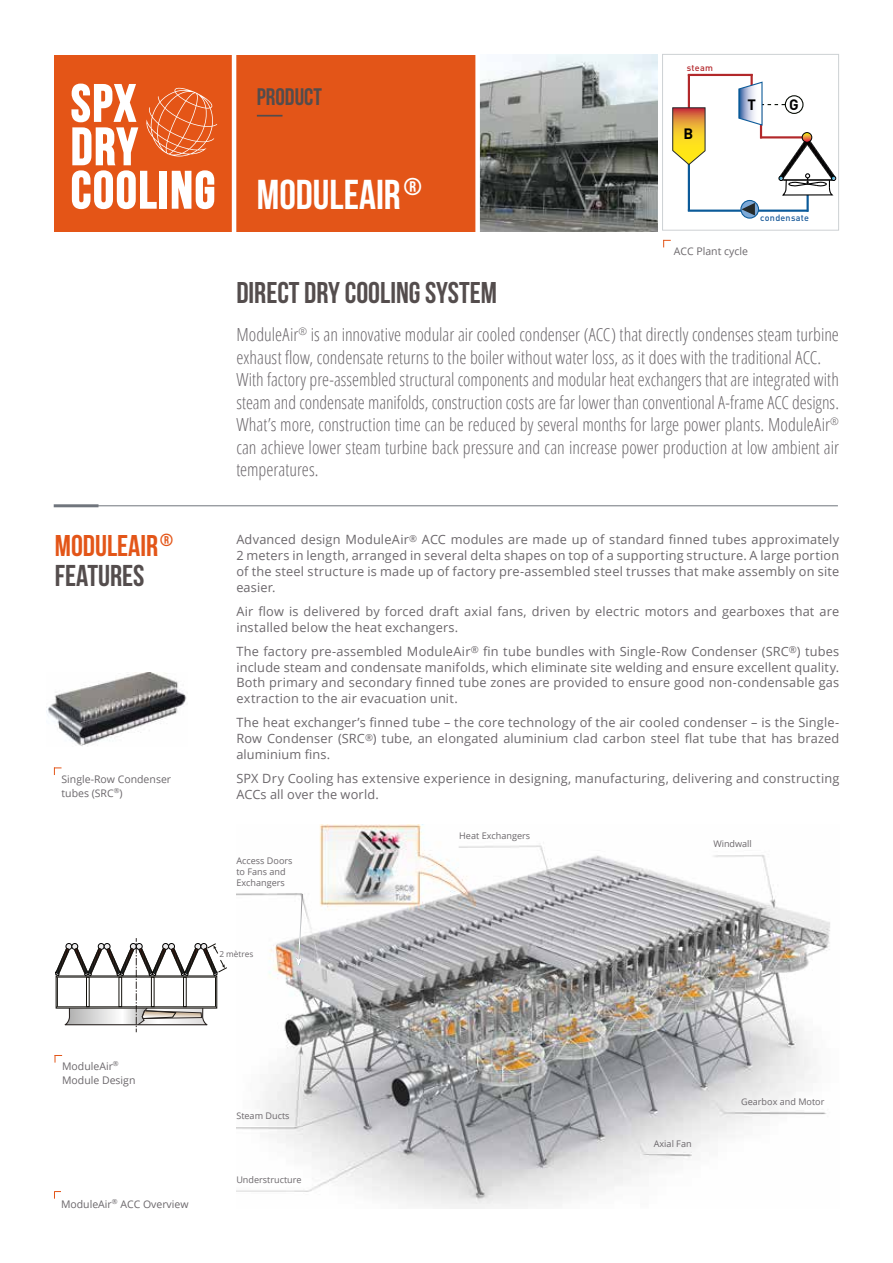
<style>
.page{position:relative;width:893px;height:1263px;background:#fff}
.page>*{position:absolute;margin:0;border:0;box-sizing:border-box;transform-origin:0 0}
.t1{font:700 41.7px "Bebas Neue";color:#fff}
.t2{font:700 30.15px "Bebas Neue";color:#544d4d}
.t3{font:700 30px "Bebas Neue";color:#544d4d}
.t4{font:700 30px "Bebas Neue";color:#e35518}
.t5{font:700 23.85px "Bebas Neue";color:#534c4c}
.t6{font:300 condensed 18px/22.5px "Open Sans";color:#6b676b}
.t7{font:700 14.85px "FFDIN";color:#000}
.t8{font:12.75px/15.8px "Open Sans";letter-spacing:.015em;color:#6b676b;text-align:justify}
.t9{font:10.5px/14.2px "Open Sans";color:#6b676b}
.t10{font:9.15px/10.9px "Open Sans";color:#6b676b}
.t11{font:500 9px "FFDIN";letter-spacing:.025em;color:#185a9a}
.t12{font:500 9px "FFDIN";letter-spacing:.03em;color:#b3272b}
.t13{font:8.25px "Open Sans";color:#6b676b}
.t14{font:5.55px "Myriad Pro";color:#050a02}
</style>
<div class="page">
<img style="left:236px;top:824px;width:594px;height:385px">
<div style="left:662px;top:54px;width:177px;height:177px;border:1px solid #cdd1d4"></div>
<hr style="left:760px;top:136px;width:49px;height:2px;background:#b2282a">
<hr style="left:760px;top:101px;width:2px;height:37px;background:#b2282a">
<hr style="left:750px;top:74px;width:3px;height:35px;background:#b2282a">
<hr style="left:806px;top:195px;width:3px;height:17px;background:#0b5a99">
<hr style="left:688px;top:210px;width:120px;height:2px;background:#0b5a99">
<hr style="left:688px;top:137px;width:2px;height:74px;background:#0b5a99">
<hr style="left:688px;top:74px;width:2px;height:59px;background:#b2282a">
<svg style="left:741px;top:200px;width:17px;height:18px"></svg>
<div style="left:740px;top:200px;width:19px;height:19px;border:1px solid #0b5a99;border-radius:50%"></div>
<svg style="left:741px;top:203px;width:14px;height:12px"></svg>
<svg style="left:672px;top:107px;width:33px;height:58px;background:#e2b445"></svg>
<hr style="left:688px;top:74px;width:65px;height:2px;background:#b2282a">
<svg style="left:738px;top:81px;width:53px;height:45px"></svg>
<div style="left:785px;top:96px;width:18px;height:17px;background:#fff;border-radius:50%"></div>
<div style="left:785px;top:95px;width:18px;height:19px;border:1px solid #050a02;border-radius:50%"></div>
<svg style="left:779px;top:133px;width:57px;height:63px"></svg>
<div style="left:236px;top:55px;width:242px;height:176px;background:#e35518"></div>
<hr style="left:92px;top:505px;width:746px;height:1px;background:#70757d">
<hr style="left:54px;top:504px;width:44px;height:3px;background:#70757d">
<hr style="left:257px;top:115px;width:25px;height:2px;background:#534c4c">
<svg style="left:55px;top:55px;width:177px;height:176px"></svg>
<svg style="left:55px;top:1055px;width:7px;height:7px"></svg>
<svg style="left:54px;top:1191px;width:7px;height:8px"></svg>
<img style="left:480px;top:55px;width:178px;height:176px">
<svg style="left:663px;top:240px;width:8px;height:7px"></svg>
<div style="left:475px;top:47px;width:5px;height:199px;background:#fff"></div>
<svg style="left:54px;top:767px;width:8px;height:8px"></svg>
<svg style="left:55px;top:938px;width:172px;height:94px"></svg>
<img style="left:47px;top:673px;width:140px;height:73px">
<svg style="left:296px;top:893px;width:7px;height:73px"></svg>
<h3 class="t4" style="left:55px;top:530px;width:120px">MODULEAIR<sup>®</sup></h3>
<h2 class="t2" style="left:55px;top:559px;width:91px">FEATURES</h2>
<p class="t9" style="left:62px;top:772px;width:111px">Single-Row Condenser tubes (SRC<sup>®</sup>)</p>
<h3 class="t5" style="left:257px;top:83px;width:67px">PRODUCT</h3>
<h1 class="t1" style="left:257px;top:172px;width:166px">MODULEAIR <sup>®</sup></h1>
<h3 class="t3" style="left:236px;top:276px;width:262px">DIRECT DRY COOLING SYSTEM</h3>
<p class="t12" style="left:687px;top:62px;width:28px">steam</p>
<p class="t7" style="left:684px;top:124px;width:11px">B</p>
<p class="t7" style="left:747px;top:95px;width:10px">T</p>
<p class="t7" style="left:789px;top:95px;width:11px">G</p>
<p class="t11" style="left:760px;top:212px;width:50px">condensate</p>
<p class="t9" style="left:674px;top:244px;width:76px">ACC Plant cycle</p>
<p class="t6" style="left:236px;top:323px;width:604px">ModuleAir<sup>®</sup> is an innovative modular air cooled condenser (ACC) that directly condenses steam turbine exhaust flow, condensate returns to the boiler without water loss, as it does with the traditional ACC.<br>With factory pre-assembled structural components and modular heat exchangers that are integrated with steam and condensate manifolds, construction costs are far lower than conventional A-frame ACC designs.<br>What’s more, construction time can be reduced by several months for large power plants. ModuleAir<sup>® </sup>can achieve lower steam turbine back pressure and can increase power production at low ambient air temperatures.</p>
<p class="t8" style="left:236px;top:532px;width:604px">Advanced design ModuleAir<sup>®</sup> ACC modules are made up of standard finned tubes approximately 2 meters in length, arranged in several delta shapes on top of a supporting structure. A large portion of the steel structure is made up of factory pre-assembled steel trusses that make assembly on site easier.</p>
<p class="t8" style="left:236px;top:603px;width:604px">Air flow is delivered by forced draft axial fans, driven by electric motors and gearboxes that are installed below the heat exchangers.</p>
<p class="t8" style="left:236px;top:643px;width:604px">The factory pre-assembled ModuleAir<sup>®</sup> fin tube bundles with Single-Row Condenser (SRC<sup>®</sup>) tubes include steam and condensate manifolds, which eliminate site welding and ensure excellent quality.<br>Both primary and secondary finned tube zones are provided to ensure good non-condensable gas extraction to the air evacuation unit.</p>
<p class="t8" style="left:236px;top:715px;width:604px">The heat exchanger’s finned tube – the core technology of the air cooled condenser – is the Single-Row Condenser (SRC<sup>®</sup>) tube, an elongated aluminium clad carbon steel flat tube that has brazed aluminium fins.</p>
<p class="t8" style="left:236px;top:770px;width:604px">SPX Dry Cooling has extensive experience in designing, manufacturing, delivering and constructing<br>ACCs all over the world.</p>
<p class="t14" style="left:342px;top:789px;width:24px">11 meters</p>
<p class="t10" style="left:236px;top:855px;width:58px">Access Doors to Fans and<br>Exchangers</p>
<p class="t13" style="left:219px;top:948px;width:36px">2 mètres</p>
<p class="t10" style="left:459px;top:830px;width:72px">Heat Exchangers</p>
<p class="t10" style="left:713px;top:838px;width:40px">Windwall</p>
<p class="t9" style="left:62px;top:1058px;width:75px">ModuleAir<sup>®<br></sup>Module Design</p>
<p class="t9" style="left:61px;top:1196px;width:129px">ModuleAir<sup>®</sup> ACC Overview</p>
<p class="t10" style="left:236px;top:1110px;width:55px">Steam Ducts</p>
<p class="t10" style="left:236px;top:1174px;width:67px">Understructure</p>
<p class="t10" style="left:654px;top:1138px;width:39px">Axial Fan</p>
<p class="t10" style="left:741px;top:1096px;width:85px">Gearbox and Motor</p>
</div>
